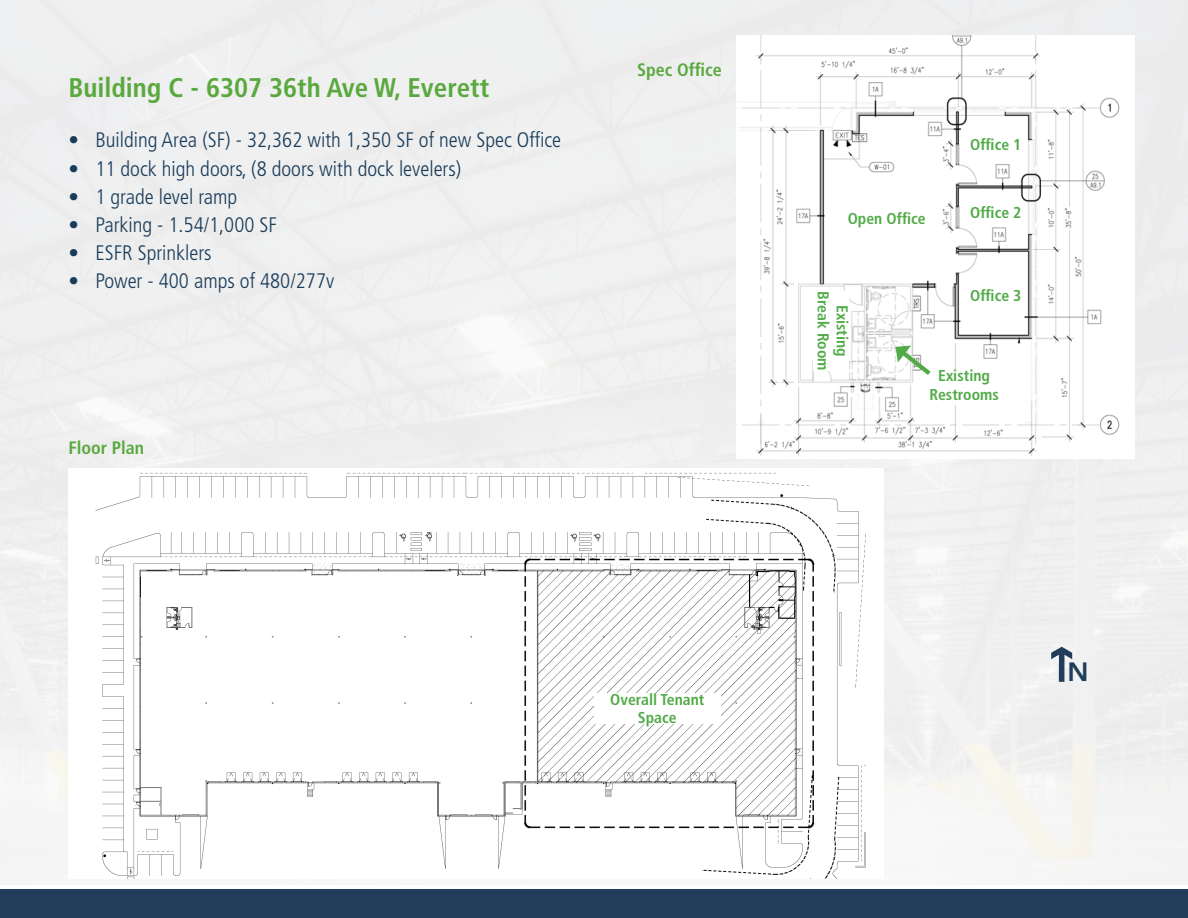
<style>
.page{position:relative;width:1188px;height:918px;background:#fff}
.page>*{position:absolute;margin:0;border:0;box-sizing:border-box;transform-origin:0 0}
.t1{font:700 condensed 27px "Frutiger LT Std";color:#5aa93e}
.t2{font:800 26.4px "Avenir";color:#223d5a}
.t3{font:300 condensed 21px "Frutiger LT Std";color:#193c5a}
.t4{font:700 condensed 18px "Frutiger LT Std";color:#5aa93e}
.t5{font:700 condensed 15.75px/18.9px "Frutiger LT Std";color:#51ab47;text-align:center}
</style>
<div class="page">
<div style="left:0;top:889px;width:1188px;height:29px;background:#223d5a"></div>
<svg style="left:1051px;top:647px;width:21px;height:35px"></svg>
<img style="left:736px;top:35px;width:384px;height:421px">
<div style="left:813px;top:291px;width:36px;height:80px;background:#fff"></div>
<div style="left:970px;top:139px;width:52px;height:11px;background:#fff"></div>
<div style="left:970px;top:207px;width:52px;height:11px;background:#fff"></div>
<div style="left:848px;top:212px;width:78px;height:12px;background:#fff"></div>
<div style="left:925px;top:369px;width:78px;height:35px;background:#fff"></div>
<img style="left:95px;top:472px;width:771px;height:406px">
<div style="left:594px;top:693px;width:127px;height:30px;background:#fff"></div>
<div style="left:970px;top:289px;width:52px;height:12px;background:#fff"></div>
<svg style="left:895px;top:346px;width:40px;height:33px"></svg>
<p class="t1" style="left:68px;top:71px;width:422px">Building C - 6307 36th Ave W, Everett</p>
<p class="t3" style="left:68px;top:128px;width:494px">• Building Area (SF) - 32,362 with 1,350 SF of new Spec Office</p>
<p class="t3" style="left:68px;top:156px;width:394px">• 11 dock high doors, (8 doors with dock levelers)</p>
<p class="t3" style="left:68px;top:185px;width:170px">• 1 grade level ramp</p>
<p class="t3" style="left:68px;top:213px;width:210px">• Parking - 1.54/1,000 SF</p>
<p class="t3" style="left:68px;top:241px;width:145px">• ESFR Sprinklers</p>
<p class="t3" style="left:68px;top:269px;width:267px">• Power - 400 amps of 480/277v</p>
<p class="t4" style="left:68px;top:437px;width:77px">Floor Plan</p>
<p class="t4" style="left:637px;top:59px;width:86px">Spec Office</p>
<p class="t5" style="left:610px;top:690px;width:96px">Overall Tenant<br>Space</p>
<p class="t5" style="left:848px;top:209px;width:79px">Open Office</p>
<p class="t5" style="left:970px;top:136px;width:53px">Office 1</p>
<p class="t5" style="left:970px;top:203px;width:53px">Office 2</p>
<p class="t5" style="left:833px;top:291px;width:81px;rotate:90deg">Break Room</p>
<p class="t5" style="left:852px;top:305px;width:53px;rotate:90deg">Existing</p>
<p class="t5" style="left:970px;top:286px;width:53px">Office 3</p>
<p class="t5" style="left:938px;top:366px;width:53px">Existing</p>
<p class="t5" style="left:929px;top:385px;width:71px">Restrooms</p>
<p class="t2" style="left:1068px;top:651px;width:23px">N</p>
</div>
